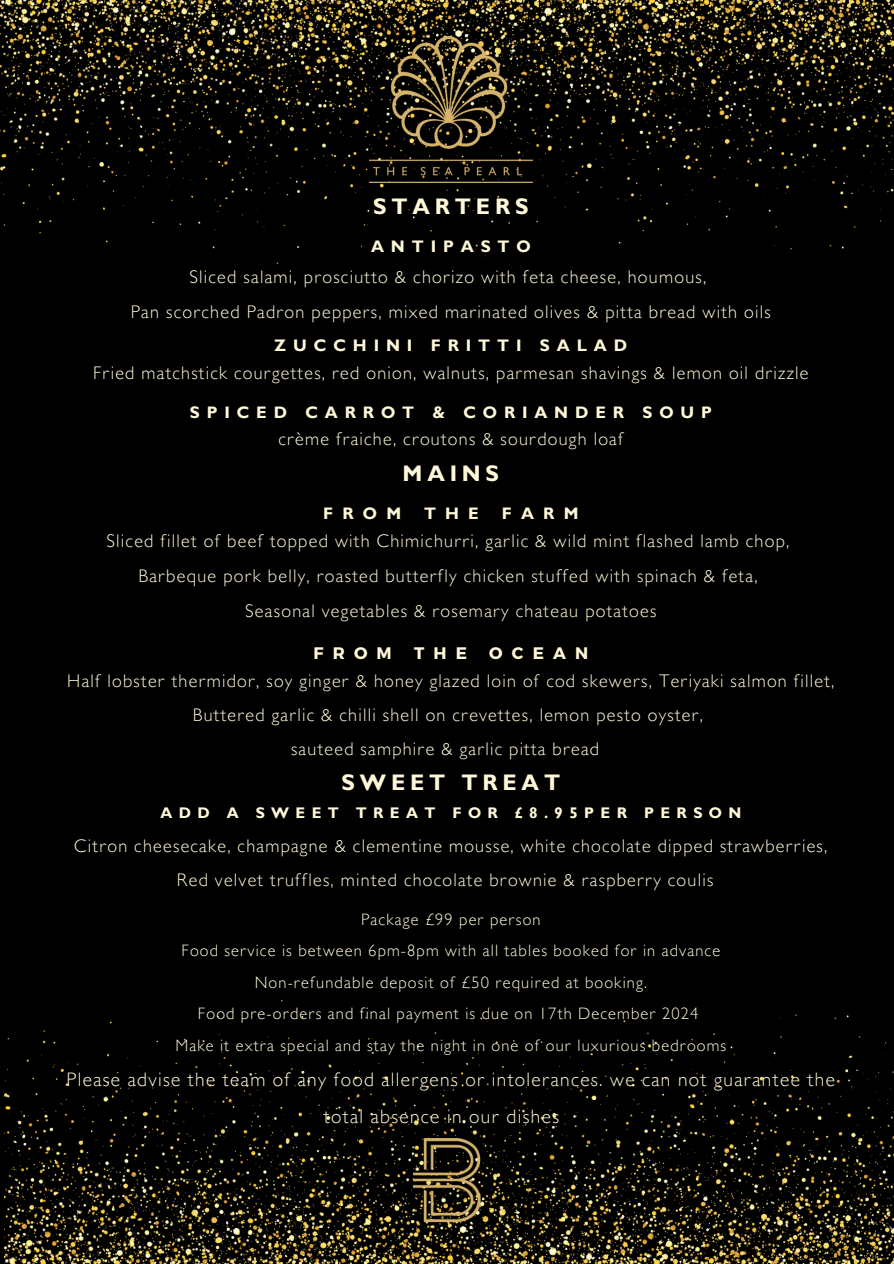
<style>
.page{position:relative;width:894px;height:1264px;background:#fff}
.page>*{position:absolute;margin:0;border:0;box-sizing:border-box;transform-origin:0 0}
.t1{font:700 22.5px "Gill Sans MT Std";letter-spacing:.215em;color:#fef8d8}
.t2{font:300 19.5px/37.2px "Gill Sans MT Std";letter-spacing:.07em;color:#fef8d8}
.t3{font:300 18.3px/34.8px "Gill Sans MT Std";letter-spacing:.07em;color:#fef8d8;text-align:center}
.t4{font:700 16.65px "Gill Sans MT Std";letter-spacing:.41em;color:#fef8d8}
.t5{font:700 16.65px "Montserrat";letter-spacing:.55em;color:#fef8d8}
.t6{font:300 16.5px/31.5px "Gill Sans MT Std";letter-spacing:.07em;color:#fef8d8;text-align:center}
.t7{font:700 15.3px "Gill Sans MT Std";letter-spacing:.41em;color:#fef8d8}
</style>
<div class="page">
<div style="left:0;top:0;width:893px;height:1263px;background:#000"></div>
<img style="left:0;top:0;width:893px;height:263px">
<img style="left:4px;top:1000px;width:889px;height:263px">
<img style="left:369px;top:37px;width:163px;height:145px">
<img style="left:262px;top:1138px;width:368px;height:89px">
<h2 class="t1" style="left:373px;top:199px;width:157px">STARTERS</h2>
<p class="t4" style="left:371px;top:241px;width:161px">ANTIPASTO</p>
<p class="t3" style="left:131px;top:262px;width:641px">Sliced salami, prosciutto &amp; chorizo with feta cheese, houmous,<br>Pan scorched Padron peppers, mixed marinated olives &amp; pitta bread with oils</p>
<p class="t4" style="left:274px;top:339px;width:354px">ZUCCHINI FRITTI SALAD</p>
<p class="t3" style="left:93px;top:358px;width:716px">Fried matchstick courgettes, red onion, walnuts, parmesan shavings &amp; lemon oil drizzle</p>
<p class="t4" style="left:190px;top:407px;width:523px">SPICED CARROT &amp; CORIANDER SOUP</p>
<p class="t3" style="left:278px;top:424px;width:346px">crème fraiche, croutons &amp; sourdough loaf</p>
<h2 class="t1" style="left:402px;top:466px;width:98px">MAINS</h2>
<h2 class="t4" style="left:323px;top:508px;width:79px">FROM</h2>
<h2 class="t4" style="left:424px;top:508px;width:56px">THE</h2>
<h2 class="t4" style="left:501px;top:508px;width:78px">FARM</h2>
<p class="t3" style="left:107px;top:526px;width:684px">Sliced fillet of beef topped with Chimichurri, garlic &amp; wild mint flashed lamb chop,<br>Barbeque pork belly, roasted butterfly chicken stuffed with spinach &amp; feta,<br>Seasonal vegetables &amp; rosemary chateau potatoes</p>
<p class="t5" style="left:313px;top:642px;width:80px">FROM</p>
<p class="t5" style="left:414px;top:642px;width:54px">THE</p>
<p class="t5" style="left:489px;top:642px;width:100px">OCEAN</p>
<p class="t3" style="left:67px;top:666px;width:768px">Half lobster thermidor, soy ginger &amp; honey glazed loin of cod skewers, Teriyaki salmon fillet,</p>
<p class="t3" style="left:193px;top:700px;width:511px">Buttered garlic &amp; chilli shell on crevettes, lemon pesto oyster,</p>
<p class="t3" style="left:291px;top:733px;width:309px">sauteed samphire &amp; garlic pitta bread</p>
<h2 class="t1" style="left:341px;top:774px;width:220px">SWEET TREAT</h2>
<h2 class="t7" style="left:160px;top:807px;width:582px">ADD A SWEET TREAT FOR £8.95PER PERSON</h2>
<p class="t3" style="left:177px;top:832px;width:652px;line-height:33.8px;text-align:left;text-indent:-102px">Citron cheesecake, champagne &amp; clementine mousse, white chocolate dipped strawberries,<br>Red velvet truffles, minted chocolate brownie &amp; raspberry coulis</p>
<p class="t6" style="left:175px;top:906px;width:552px">Package £99 per person<br>Food service is between 6pm-8pm with all tables booked for in advance Non-refundable deposit of £50 required at booking.<br>Food pre-orders and final payment is due on 17th December 2024<br>Make it extra special and stay the night in one of our luxurious bedrooms</p>
<p class="t2" style="left:324px;top:1063px;width:512px;text-indent:-257px">Please advise the team of any food allergens or intolerances. we can not guarantee the total absence in our dishes</p>
</div>
